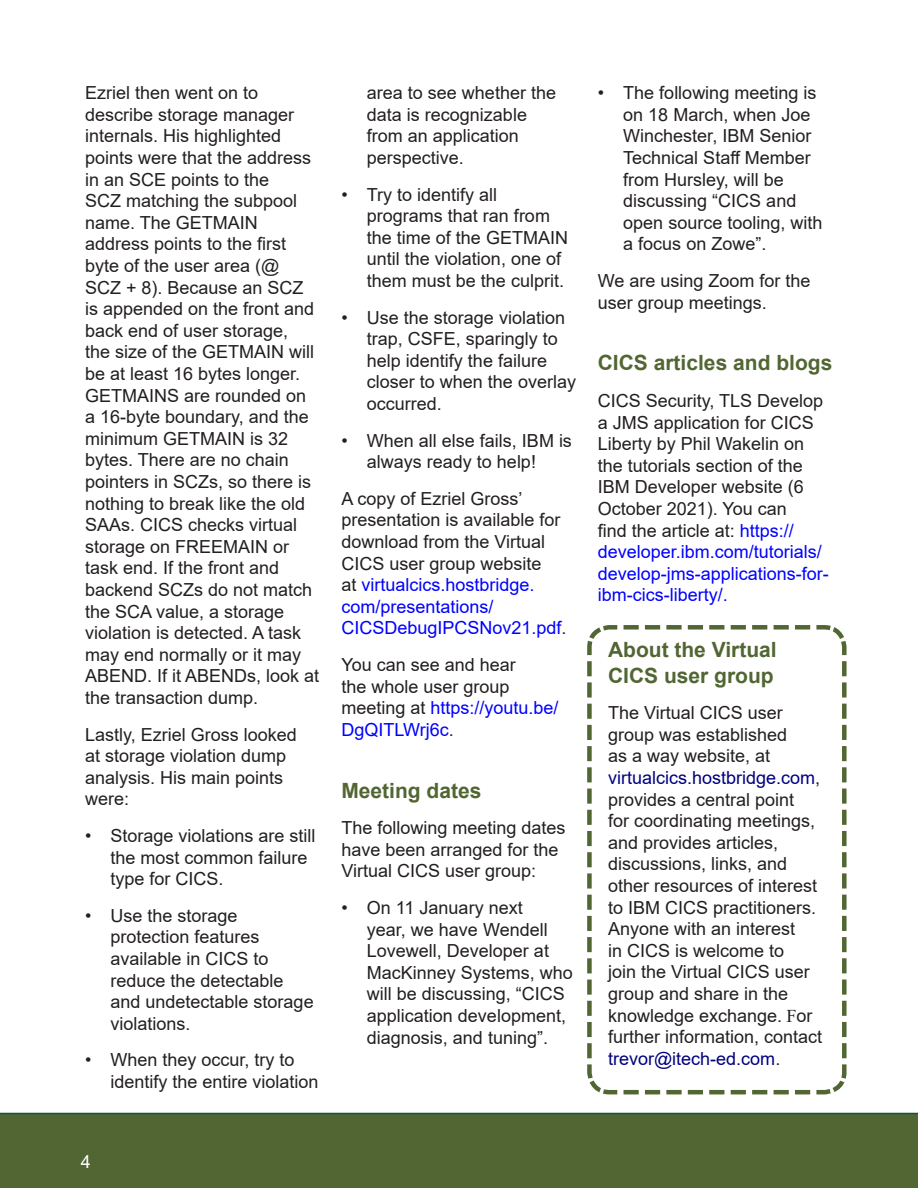
<style>
.page{position:relative;width:918px;height:1188px;background:#fff}
.page>*{position:absolute;margin:0;border:0;box-sizing:border-box;transform-origin:0 0}
.text{font:700 21px/25.2px "Arial";color:#526633}
.text-2{font:18px/21.6px "Arial";color:#231f20}
.blob{font:18px/21.6px "Arial";color:#231f20}
.t1{font:18px "Arial";color:#fff}
.s1{color:#00f}
.s2{color:#000080}
.s3{font-family:"Times New Roman"}
</style>
<div class="page">
<div style="left:0;top:1113px;width:918px;height:75px;background:#526633"></div>
<svg style="left:587px;top:625px;width:260px;height:470px"></svg>
<p class="text-2" style="left:85px;top:82px;width:236px">Ezriel then went on to describe storage manager internals. His highlighted points were that the address in an SCE points to the<br>SCZ matching the subpool name. The GETMAIN address points to the first byte of the user area (@<br>SCZ + 8). Because an SCZ is appended on the front and back end of user storage,<br>the size of the GETMAIN will be at least 16 bytes longer.<br>GETMAINS are rounded on a 16-byte boundary, and the minimum GETMAIN is 32 bytes. There are no chain pointers in SCZs, so there is nothing to break like the old<br>SAAs. CICS checks virtual storage on FREEMAIN or task end. If the front and backend SCZs do not match the SCA value, a storage violation is detected. A task may end normally or it may<br>ABEND. If it ABENDs, look at the transaction dump.</p>
<p class="text-2" style="left:85px;top:723px;width:213px">Lastly, Ezriel Gross looked at storage violation dump analysis. His main points were:</p>
<p class="blob" style="left:111px;top:825px;width:207px;text-indent:-25px">• Storage violations are still the most common failure type for CICS.</p>
<p class="blob" style="left:111px;top:905px;width:205px;text-indent:-25px">• Use the storage protection features available in CICS to reduce the detectable and undetectable storage violations.</p>
<p class="blob" style="left:111px;top:1049px;width:210px;text-indent:-25px">• When they occur, try to identify the entire violation</p>
<p class="blob" style="left:367px;top:82px;width:191px">area to see whether the data is recognizable from an application perspective.</p>
<p class="blob" style="left:367px;top:183px;width:203px;text-indent:-26px">• Try to identify all programs that ran from the time of the GETMAIN until the violation, one of them must be the culprit.</p>
<p class="blob" style="left:367px;top:306px;width:211px;text-indent:-26px">• Use the storage violation trap, CSFE, sparingly to help identify the failure closer to when the overlay occurred.</p>
<p class="blob" style="left:341px;top:429px;width:232px;text-align:center">• When all else fails, IBM is always ready to help!</p>
<p class="text-2" style="left:341px;top:488px;width:227px">A copy of Ezriel Gross’ presentation is available for download from the Virtual<br>CICS user group website<br>at <span class="s1">virtualcics.hostbridge. com/presentations/<br>CICSDebugIPCSNov21.pdf</span>.</p>
<p class="text-2" style="left:341px;top:654px;width:219px">You can see and hear<br>the whole user group meeting at <span class="s1">https://youtu.be/<br>DgQITLWrj6c</span>.</p>
<p class="text" style="left:341px;top:778px;width:142px">Meeting dates</p>
<p class="text-2" style="left:341px;top:817px;width:226px">The following meeting dates have been arranged for the<br>Virtual CICS user group:</p>
<p class="blob" style="left:367px;top:897px;width:208px;text-indent:-26px">• On 11 January next<br>year, we have Wendell<br>Lovewell, Developer at<br>MacKinney Systems, who will be discussing, “CICS application development, diagnosis, and tuning”.</p>
<p class="blob" style="left:623px;top:82px;width:201px;text-indent:-26px">• The following meeting is on 18 March, when Joe<br>Winchester, IBM Senior<br>Technical Staff Member from Hursley, will be discussing “CICS and open source tooling, with a focus on Zowe”.</p>
<p class="text-2" style="left:598px;top:270px;width:214px">We are using Zoom for the user group meetings.</p>
<p class="text" style="left:598px;top:351px;width:236px">CICS articles and blogs</p>
<p class="text-2" style="left:598px;top:390px;width:233px">CICS Security, TLS Develop a JMS application for CICS<br>Liberty by Phil Wakelin on the tutorials section of the<br>IBM Developer website (6<br>October 2021). You can<br>find the article at: <span class="s1">https:// developer.ibm.com/tutorials/ develop-jms-applications-for&shy;ibm-cics-liberty/.</span></p>
<p class="text" style="left:608px;top:638px;width:170px">About the Virtual<br>CICS user group</p>
<p class="text-2" style="left:608px;top:702px;width:216px">The Virtual CICS user group was established<br>as a way website, at <span class="s2">virtualcics.hostbridge.com</span>, provides a central point<br>for coordinating meetings, and provides articles, discussions, links, and other resources of interest to IBM CICS practitioners.<br>Anyone with an interest<br>in CICS is welcome to<br>join the Virtual CICS user group and share in the knowledge exchange. <span class="s3">F</span>or further information, contact <span class="s2">trevor@itech-ed.com</span>.</p>
<p class="t1" style="left:81px;top:1150px;width:12px">4</p>
</div>
